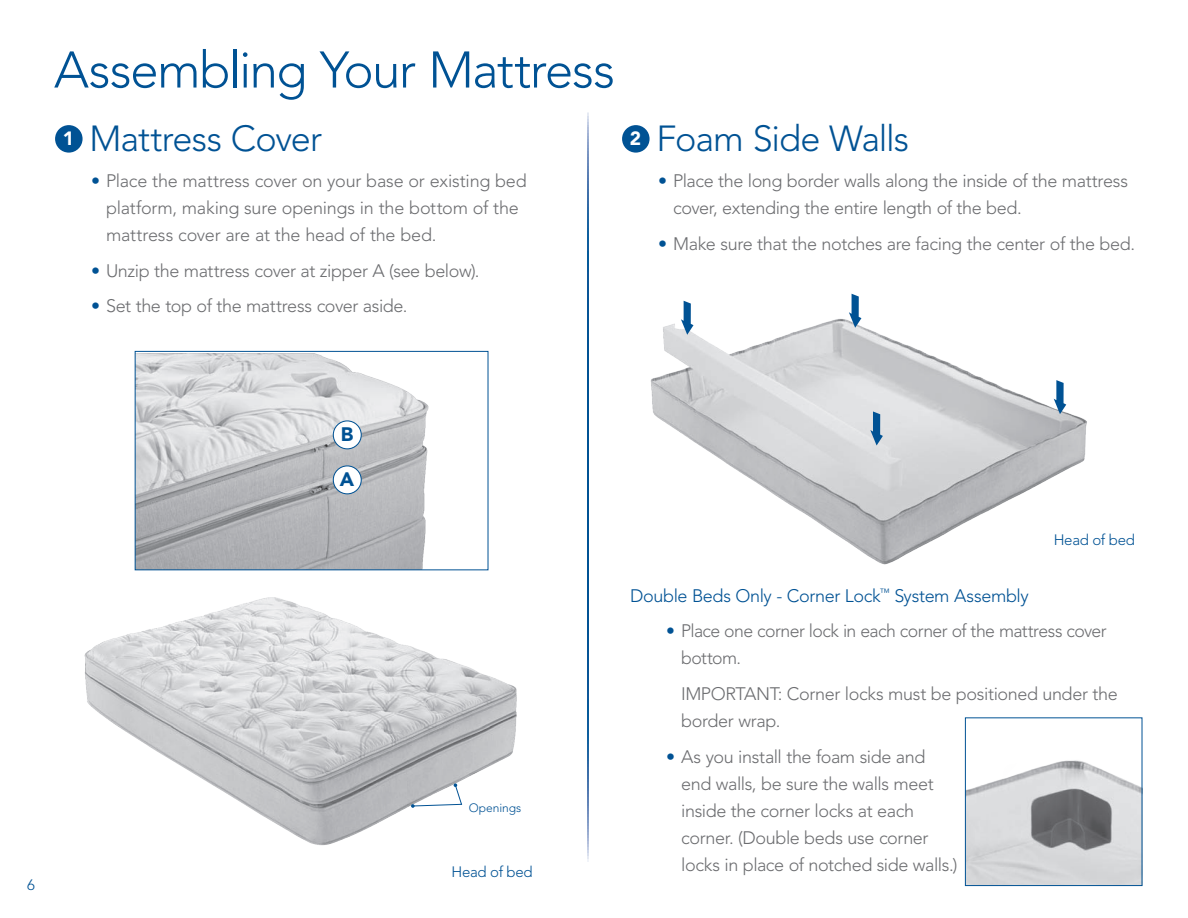
<style>
.page{position:relative;width:1188px;height:918px;background:#fff}
.page>*{position:absolute;margin:0;border:0;box-sizing:border-box;transform-origin:0 0}
.t1{font:300 51px "Avenir LT Std";letter-spacing:-.03em;color:#005294}
.t2{font:300 36px "Avenir LT Std";letter-spacing:-.03em;color:#005294}
.t3{font:900 19.35px "Avenir LT Std";color:#005294}
.t4{font:300 18px/27px "Avenir LT Std";letter-spacing:-.02em;color:#6c6d70}
.t5{font:300 18px "Avenir LT Std";letter-spacing:-.02em;color:#005294}
.t6{font:300 15px "Avenir LT Std";letter-spacing:-.015em;color:#005294}
.t7{font:300 12px "Avenir LT Std";color:#005294}
.s1{color:#005294}
</style>
<div class="page">
<div style="left:55px;top:125px;width:28px;height:28px;background:#005294;border-radius:50%"></div>
<div style="left:622px;top:125px;width:28px;height:28px;background:#005294;border-radius:50%"></div>
<img style="left:84px;top:597px;width:433px;height:249px">
<img style="left:137px;top:354px;width:292px;height:214px">
<div style="left:135px;top:351px;width:353px;height:219px;border:1px solid #005294"></div>
<div style="left:333px;top:466px;width:28px;height:28px;background:#fff;border-radius:50%"></div>
<div style="left:333px;top:465px;width:29px;height:29px;border:1px solid #005294;border-radius:50%"></div>
<div style="left:333px;top:421px;width:28px;height:28px;background:#fff;border-radius:50%"></div>
<div style="left:333px;top:420px;width:29px;height:29px;border:1px solid #005294;border-radius:50%"></div>
<img style="left:650px;top:293px;width:437px;height:272px">
<svg style="left:681px;top:301px;width:13px;height:34px"></svg>
<svg style="left:849px;top:294px;width:12px;height:34px"></svg>
<svg style="left:870px;top:411px;width:13px;height:34px"></svg>
<svg style="left:1054px;top:380px;width:12px;height:34px"></svg>
<img style="left:967px;top:760px;width:173px;height:124px">
<svg style="left:588px;top:112px;width:1px;height:750px"></svg>
<div style="left:965px;top:717px;width:177px;height:169px;border:1px solid #005294"></div>
<svg style="left:411px;top:783px;width:52px;height:25px"></svg>
<h1 class="t1" style="left:54px;top:40px;width:562px">Assembling Your Mattress</h1>
<h2 class="t2" style="left:63px;top:118px;width:261px"><sup>1</sup> Mattress Cover</h2>
<p class="t4" style="left:106px;top:167px;width:422px;text-indent:-15px"><span class="s1">•</span> Place the mattress cover on your base or existing bed platform, making sure openings in the bottom of the mattress cover are at the head of the bed.</p>
<p class="t4" style="left:91px;top:257px;width:390px"><span class="s1">•</span> Unzip the mattress cover at zipper A (see below).</p>
<p class="t4" style="left:91px;top:293px;width:318px"><span class="s1">•</span> Set the top of the mattress cover aside.</p>
<h2 class="t2" style="left:630px;top:118px;width:281px"><sup>2</sup> Foam Side Walls</h2>
<p class="t4" style="left:673px;top:167px;width:456px;text-indent:-15px"><span class="s1">•</span> Place the long border walls along the inside of the mattress cover, extending the entire length of the bed.</p>
<p class="t4" style="left:658px;top:230px;width:478px"><span class="s1">•</span> Make sure that the notches are facing the center of the bed.</p>
<p class="t6" style="left:27px;top:876px;width:9px">6</p>
<p class="t3" style="left:341px;top:423px;width:14px">B</p>
<p class="t3" style="left:340px;top:468px;width:16px">A</p>
<p class="t7" style="left:469px;top:801px;width:54px">Openings</p>
<p class="t6" style="left:451px;top:863px;width:83px">Head of bed</p>
<p class="t6" style="left:1054px;top:531px;width:83px">Head of bed</p>
<p class="t5" style="left:630px;top:585px;width:400px">Double Beds Only - Corner Lock<sup>™</sup> System Assembly</p>
<p class="t4" style="left:681px;top:618px;width:427px;text-indent:-15px"><span class="s1">•</span> Place one corner lock in each corner of the mattress cover bottom.</p>
<p class="t4" style="left:681px;top:680px;width:438px">IMPORTANT: Corner locks must be positioned under the border wrap.</p>
<p class="t4" style="left:681px;top:743px;width:278px;text-indent:-15px"><span class="s1">•</span> As you install the foam side and end walls, be sure the walls meet inside the corner locks at each corner. (Double beds use corner locks in place of notched side walls.)</p>
</div>
